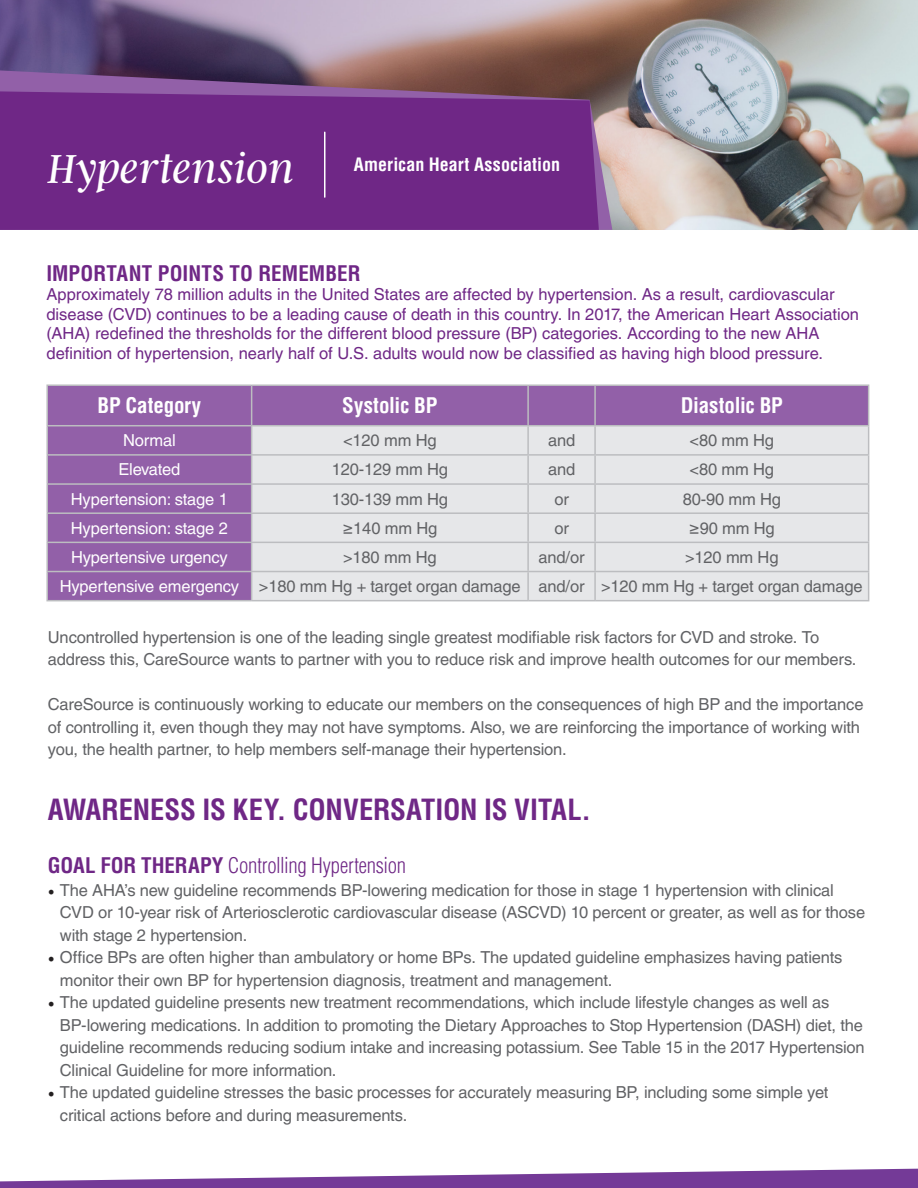
<style>
.page{position:relative;width:918px;height:1188px;background:#fff}
.page>*{position:absolute;margin:0;border:0;box-sizing:border-box;transform-origin:0 0}
.t1{font:italic 300 45px "Argent CF";color:#fff}
.t2{font:700 condensed 28.5px "Helvetica LT Pro";letter-spacing:-.005em;color:#6f2786}
.t3{font:300 condensed 21px "Helvetica LT Pro";letter-spacing:-.01em;color:#6f2786}
.Body_Copy{font:700 condensed 21px "Helvetica LT Pro";letter-spacing:-.01em;color:#fff}
.t4{font:700 condensed 21px "Helvetica LT Pro";letter-spacing:.005em;color:#6f2786}
.t5{font:700 condensed 18px "Helvetica LT Pro";color:#fff}
.Bullets_Gray{font:16.5px/22.5px "Helvetica LT Pro";letter-spacing:-.01em;color:#616265}
.t6{font:16.5px/19.5px "Helvetica LT Pro";color:#6f2786}
.Bullets_Gray-2{font:16.5px "Helvetica LT Pro";letter-spacing:-.01em;color:#fff}
.s1{font-weight:700}
.s2{font-family:"Minion Pro";font-size:18px;color:#231f20}
</style>
<div class="page">
<img style="left:0;top:0;width:918px;height:230px">
<svg style="left:0;top:70px;width:612px;height:160px;background:#7c566f"></svg>
<div style="left:0;top:91px;width:599px;height:139px;background:#6f2786"></div>
<svg style="left:0;top:1169px;width:918px;height:19px"></svg>
<hr style="left:324px;top:132px;width:2px;height:65px;background:#fff">
<div style="left:48px;top:386px;width:820px;height:214px;background:#9260a8"></div>
<div style="left:252px;top:426px;width:616px;height:174px;background:#e6e7e9"></div>
<hr style="left:46px;top:384px;width:206px;height:2px;background:#bcbdc0">
<hr style="left:46px;top:386px;width:2px;height:39px;background:#bcbdc0">
<hr style="left:252px;top:384px;width:276px;height:2px;background:#bcbdc0">
<hr style="left:528px;top:384px;width:67px;height:2px;background:#bcbdc0">
<hr style="left:595px;top:384px;width:274px;height:2px;background:#bcbdc0">
<hr style="left:46px;top:425px;width:206px;height:1px;background:#bcbdc0">
<hr style="left:46px;top:426px;width:2px;height:28px;background:#bcbdc0">
<hr style="left:252px;top:425px;width:276px;height:1px;background:#bcbdc0">
<hr style="left:528px;top:425px;width:67px;height:1px;background:#bcbdc0">
<hr style="left:595px;top:425px;width:274px;height:1px;background:#bcbdc0">
<hr style="left:46px;top:454px;width:206px;height:2px;background:#bcbdc0">
<hr style="left:46px;top:456px;width:2px;height:27px;background:#bcbdc0">
<hr style="left:252px;top:454px;width:276px;height:2px;background:#bcbdc0">
<hr style="left:528px;top:454px;width:67px;height:2px;background:#bcbdc0">
<hr style="left:595px;top:454px;width:274px;height:2px;background:#bcbdc0">
<hr style="left:46px;top:485px;width:2px;height:27px;background:#bcbdc0">
<hr style="left:46px;top:514px;width:2px;height:28px;background:#bcbdc0">
<hr style="left:46px;top:543px;width:2px;height:28px;background:#bcbdc0">
<hr style="left:46px;top:572px;width:2px;height:28px;background:#bcbdc0">
<hr style="left:46px;top:483px;width:206px;height:2px;background:#bcbdc0">
<hr style="left:252px;top:483px;width:276px;height:2px;background:#bcbdc0">
<hr style="left:528px;top:483px;width:67px;height:2px;background:#bcbdc0">
<hr style="left:595px;top:483px;width:274px;height:2px;background:#bcbdc0">
<hr style="left:46px;top:512px;width:206px;height:2px;background:#bcbdc0">
<hr style="left:252px;top:512px;width:276px;height:2px;background:#bcbdc0">
<hr style="left:528px;top:512px;width:67px;height:2px;background:#bcbdc0">
<hr style="left:595px;top:512px;width:274px;height:2px;background:#bcbdc0">
<hr style="left:46px;top:542px;width:206px;height:1px;background:#bcbdc0">
<hr style="left:252px;top:542px;width:276px;height:1px;background:#bcbdc0">
<hr style="left:528px;top:542px;width:67px;height:1px;background:#bcbdc0">
<hr style="left:595px;top:542px;width:274px;height:1px;background:#bcbdc0">
<hr style="left:46px;top:571px;width:206px;height:1px;background:#bcbdc0">
<hr style="left:252px;top:571px;width:276px;height:1px;background:#bcbdc0">
<hr style="left:528px;top:571px;width:67px;height:1px;background:#bcbdc0">
<hr style="left:595px;top:571px;width:274px;height:1px;background:#bcbdc0">
<hr style="left:46px;top:600px;width:206px;height:1px;background:#bcbdc0">
<hr style="left:252px;top:600px;width:276px;height:1px;background:#bcbdc0">
<hr style="left:528px;top:600px;width:67px;height:1px;background:#bcbdc0">
<hr style="left:595px;top:600px;width:274px;height:1px;background:#bcbdc0">
<hr style="left:251px;top:386px;width:1px;height:39px;background:#bcbdc0">
<svg style="left:251px;top:426px;width:1px;height:174px"></svg>
<hr style="left:527px;top:386px;width:2px;height:39px;background:#bcbdc0">
<hr style="left:527px;top:426px;width:2px;height:28px;background:#bcbdc0">
<hr style="left:527px;top:456px;width:2px;height:27px;background:#bcbdc0">
<hr style="left:527px;top:485px;width:2px;height:27px;background:#bcbdc0">
<hr style="left:527px;top:514px;width:2px;height:28px;background:#bcbdc0">
<hr style="left:527px;top:543px;width:2px;height:28px;background:#bcbdc0">
<hr style="left:527px;top:572px;width:2px;height:28px;background:#bcbdc0">
<hr style="left:594px;top:386px;width:2px;height:39px;background:#bcbdc0">
<hr style="left:868px;top:386px;width:1px;height:39px;background:#bcbdc0">
<hr style="left:594px;top:426px;width:2px;height:28px;background:#bcbdc0">
<hr style="left:594px;top:456px;width:2px;height:27px;background:#bcbdc0">
<hr style="left:594px;top:485px;width:2px;height:27px;background:#bcbdc0">
<hr style="left:594px;top:514px;width:2px;height:28px;background:#bcbdc0">
<hr style="left:594px;top:543px;width:2px;height:28px;background:#bcbdc0">
<hr style="left:594px;top:572px;width:2px;height:28px;background:#bcbdc0">
<svg style="left:868px;top:426px;width:1px;height:174px"></svg>
<p class="t1" style="left:48px;top:145px;width:248px">Hypertension</p>
<p class="t5" style="left:354px;top:153px;width:208px">American Heart Association</p>
<p class="t4" style="left:46px;top:259px;width:316px">IMPORTANT POINTS TO REMEMBER</p>
<p class="t6" style="left:46px;top:285px;width:814px">Approximately 78 million adults in the United States are affected by hypertension. As a result, cardiovascular disease (CVD) continues to be a leading cause of death in this country. In 2017, the American Heart Association (AHA) redefined the thresholds for the different blood pressure (BP) categories. According to the new AHA definition of hypertension, nearly half of U.S. adults would now be classified as having high blood pressure.</p>
<p class="Body_Copy" style="left:98px;top:391px;width:105px">BP Category</p>
<p class="Body_Copy" style="left:342px;top:391px;width:97px">Systolic BP</p>
<p class="Body_Copy" style="left:681px;top:391px;width:104px">Diastolic BP</p>
<p class="Bullets_Gray-2" style="left:123px;top:431px;width:54px">Normal</p>
<p class="Bullets_Gray" style="left:343px;top:429px;width:95px">&lt;120 mm Hg</p>
<p class="Bullets_Gray" style="left:548px;top:429px;width:29px">and</p>
<p class="Bullets_Gray" style="left:690px;top:429px;width:86px">&lt;80 mm Hg</p>
<p class="Bullets_Gray-2" style="left:118px;top:460px;width:64px">Elevated</p>
<p class="Bullets_Gray" style="left:332px;top:458px;width:118px">120-129 mm Hg</p>
<p class="Bullets_Gray" style="left:548px;top:458px;width:29px">and</p>
<p class="Bullets_Gray" style="left:690px;top:458px;width:86px">&lt;80 mm Hg</p>
<p class="Bullets_Gray-2" style="left:71px;top:489px;width:159px">Hypertension: stage 1</p>
<p class="Bullets_Gray" style="left:332px;top:487px;width:118px">130-139 mm Hg</p>
<p class="Bullets_Gray" style="left:554px;top:487px;width:16px">or</p>
<p class="Bullets_Gray" style="left:683px;top:487px;width:100px">80-90 mm Hg</p>
<p class="Bullets_Gray-2" style="left:71px;top:518px;width:159px">Hypertension: stage 2</p>
<p class="Bullets_Gray" style="left:342px;top:517px;width:96px">≥140 mm Hg</p>
<p class="Bullets_Gray" style="left:554px;top:517px;width:16px">or</p>
<p class="Bullets_Gray" style="left:689px;top:517px;width:87px">≥90 mm Hg</p>
<p class="Bullets_Gray-2" style="left:71px;top:548px;width:158px">Hypertensive urgency</p>
<p class="Bullets_Gray" style="left:343px;top:546px;width:95px">&gt;180 mm Hg</p>
<p class="Bullets_Gray" style="left:539px;top:546px;width:47px">and/or</p>
<p class="Bullets_Gray" style="left:685px;top:546px;width:95px">&gt;120 mm Hg</p>
<p class="Bullets_Gray-2" style="left:60px;top:577px;width:181px">Hypertensive emergency</p>
<p class="Bullets_Gray" style="left:259px;top:575px;width:263px">&gt;180 mm Hg + target organ damage</p>
<p class="Bullets_Gray" style="left:539px;top:575px;width:47px">and/or</p>
<p class="Bullets_Gray" style="left:601px;top:575px;width:263px">&gt;120 mm Hg + target organ damage</p>
<p class="Bullets_Gray" style="left:48px;top:625px;width:810px">Uncontrolled hypertension is one of the leading single greatest modifiable risk factors for CVD and stroke. To address this, CareSource wants to partner with you to reduce risk and improve health outcomes for our members.</p>
<p class="Bullets_Gray" style="left:48px;top:693px;width:817px">CareSource is continuously working to educate our members on the consequences of high BP and the importance of controlling it, even though they may not have symptoms. Also, we are reinforcing the importance of working with you, the health partner, to help members self-manage their hypertension.</p>
<p class="t2" style="left:48px;top:790px;width:544px">AWARENESS IS KEY. CONVERSATION IS VITAL.</p>
<p class="t3" style="left:48px;top:852px;width:360px"><span class="s1">GOAL FOR THERAPY</span> Controlling Hypertension</p>
<p class="Bullets_Gray" style="left:60px;top:879px;width:807px;text-indent:-12px"><span class="s2">•</span> The AHA’s new guideline recommends BP-lowering medication for those in stage 1 hypertension with clinical<br>CVD or 10-year risk of Arteriosclerotic cardiovascular disease (ASCVD) 10 percent or greater, as well as for those with stage 2 hypertension.</p>
<p class="Bullets_Gray" style="left:60px;top:946px;width:784px;text-indent:-12px"><span class="s2">•</span> Office BPs are often higher than ambulatory or home BPs. The updated guideline emphasizes having patients monitor their own BP for hypertension diagnosis, treatment and management.</p>
<p class="Bullets_Gray" style="left:60px;top:991px;width:806px;text-indent:-12px"><span class="s2">•</span> The updated guideline presents new treatment recommendations, which include lifestyle changes as well as BP-lowering medications. In addition to promoting the Dietary Approaches to Stop Hypertension (DASH) diet, the guideline recommends reducing sodium intake and increasing potassium. See Table 15 in the 2017 Hypertension Clinical Guideline for more information.</p>
<p class="Bullets_Gray" style="left:60px;top:1081px;width:770px;text-indent:-12px"><span class="s2">•</span> The updated guideline stresses the basic processes for accurately measuring BP, including some simple yet critical actions before and during measurements.</p>
</div>
